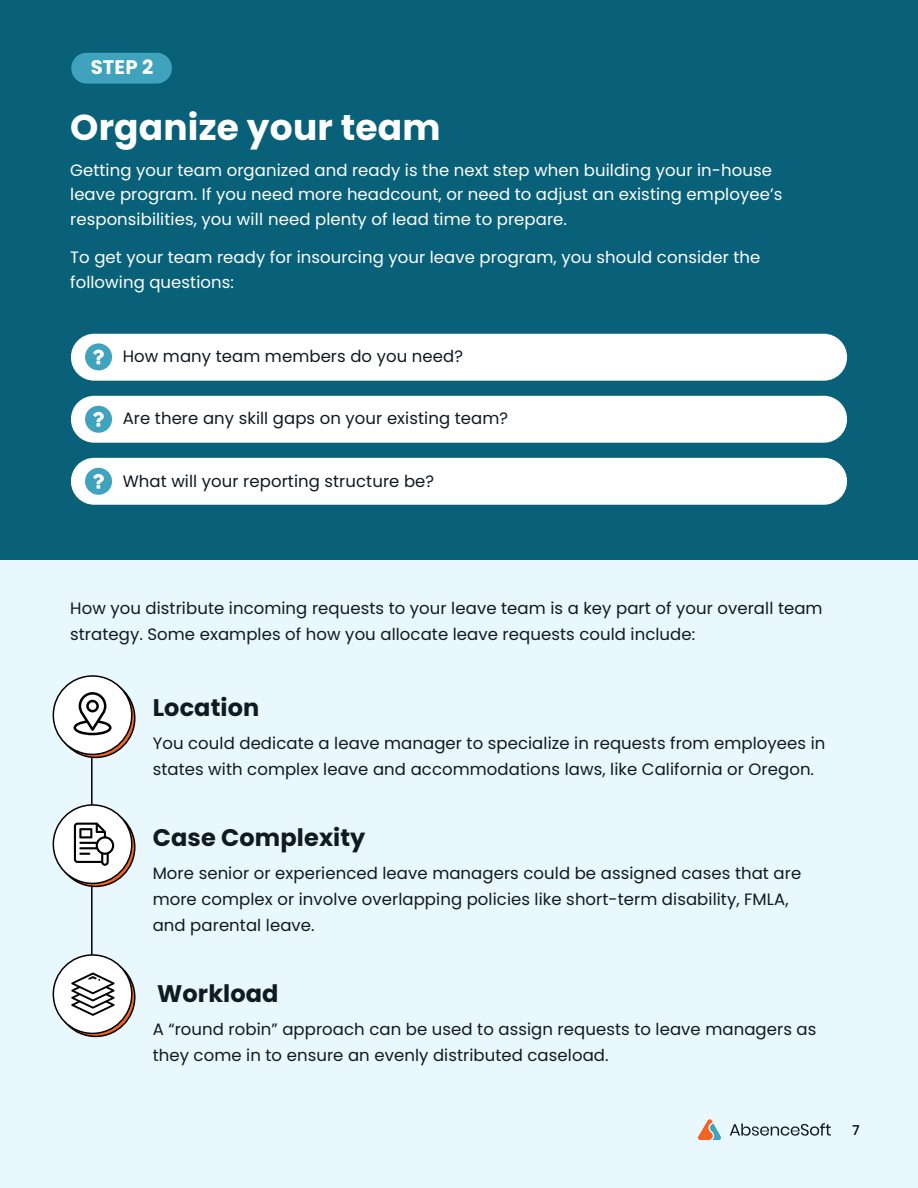
<style>
.page{position:relative;width:918px;height:1188px;background:#e9f7fe}
.page>*{position:absolute;margin:0;border:0;box-sizing:border-box;transform-origin:0 0}
.t1{font:700 36px "Poppins";letter-spacing:.005em;color:#fff}
.t2{font:700 24px "Poppins";letter-spacing:.005em;color:#111921}
.t3{font:700 19.65px "Poppins";color:#fff}
.t4{font:16.5px/26.2px "Poppins";letter-spacing:.005em;color:#111921}
.t5{font:16.5px/24.8px "Poppins";letter-spacing:.005em;color:#fff}
.t6{font:500 13.5px "Poppins";color:#000}
.s1{font-style:inherit}
</style>
<div class="page">
<div style="left:0;top:0;width:918px;height:559px;background:#086179"></div>
<svg style="left:698px;top:1119px;width:23px;height:21px"></svg>
<svg style="left:730px;top:1123px;width:101px;height:13px"></svg>
<hr style="left:91px;top:712px;width:2px;height:316px;background:#000">
<svg style="left:56px;top:679px;width:79px;height:78px"></svg>
<svg style="left:56px;top:808px;width:79px;height:78px"></svg>
<svg style="left:56px;top:958px;width:79px;height:78px"></svg>
<div style="left:53px;top:676px;width:79px;height:78px;background:#fff;border-radius:50%"></div>
<div style="left:53px;top:675px;width:80px;height:80px;border:2px solid #000;border-radius:50%"></div>
<div style="left:53px;top:805px;width:79px;height:78px;background:#fff;border-radius:50%"></div>
<div style="left:53px;top:804px;width:80px;height:80px;border:2px solid #000;border-radius:50%"></div>
<div style="left:53px;top:955px;width:79px;height:78px;background:#fff;border-radius:50%"></div>
<div style="left:53px;top:954px;width:80px;height:80px;border:2px solid #000;border-radius:50%"></div>
<svg style="left:74px;top:692px;width:38px;height:43px"></svg>
<svg style="left:71px;top:973px;width:44px;height:43px"></svg>
<svg style="left:74px;top:823px;width:40px;height:43px"></svg>
<div style="left:71px;top:396px;width:776px;height:47px;background:#fff;border-radius:23px"></div>
<div style="left:71px;top:458px;width:776px;height:47px;background:#fff;border-radius:23px"></div>
<div style="left:71px;top:334px;width:776px;height:47px;background:#fff;border-radius:23px"></div>
<div style="left:85px;top:343px;width:27px;height:27px;background:#3fa3bd;border-radius:50%"></div>
<svg style="left:93px;top:349px;width:11px;height:15px"></svg>
<div style="left:85px;top:468px;width:27px;height:27px;background:#3fa3bd;border-radius:50%"></div>
<svg style="left:93px;top:473px;width:11px;height:16px"></svg>
<div style="left:85px;top:406px;width:27px;height:27px;background:#3fa3bd;border-radius:50%"></div>
<svg style="left:93px;top:411px;width:11px;height:16px"></svg>
<div style="left:71px;top:53px;width:101px;height:31px;background:#3fa3bd;border-radius:15px"></div>
<p class="t3" style="left:91px;top:56px;width:64px">STEP 2</p>
<h1 class="t1" style="left:70px;top:106px;width:372px">Organize your team</h1>
<p class="t5" style="left:70px;top:157px;width:714px">Getting your team organized and ready is the next step when building your in-house leave program. If you need more headcount, or need to adjust an existing employee’s responsibilities, yo<span class="s1">u will need</span> plenty of lead time to prepare.</p>
<p class="t5" style="left:70px;top:245px;width:692px">To get your team ready for insourcing your leave program, you should consider the following questions:</p>
<p class="t4" style="left:123px;top:343px;width:342px">How many team members do you need?</p>
<p class="t4" style="left:123px;top:405px;width:387px">Are there any skill gaps on your existing team?</p>
<p class="t4" style="left:123px;top:468px;width:313px">What will your reporting structure be?</p>
<p class="t4" style="left:70px;top:595px;width:754px">How you distribute incoming requests to your leave team is a key part of your overall team strategy. Some examples of how you allocate leave requests could include:</p>
<h2 class="t2" style="left:153px;top:694px;width:108px">Location</h2>
<p class="t4" style="left:153px;top:730px;width:674px">You could dedicate a leave manager to specialize in requests from employees in states with complex leave and accommodations laws, like California or Oregon.</p>
<h2 class="t2" style="left:153px;top:823px;width:214px">Case Complexity</h2>
<p class="t4" style="left:153px;top:860px;width:650px">More senior or experienced leave managers could be assigned cases that are more complex or involve overlapping policies like short-term disability, FMLA, and parental leave.</p>
<h2 class="t2" style="left:157px;top:979px;width:123px">Workload</h2>
<p class="t4" style="left:153px;top:1016px;width:665px">A “round robin” approach can be used to assign requests to leave managers as they come in to ensure an evenly distributed caseload.</p>
<p class="t6" style="left:852px;top:1122px;width:9px">7</p>
</div>
